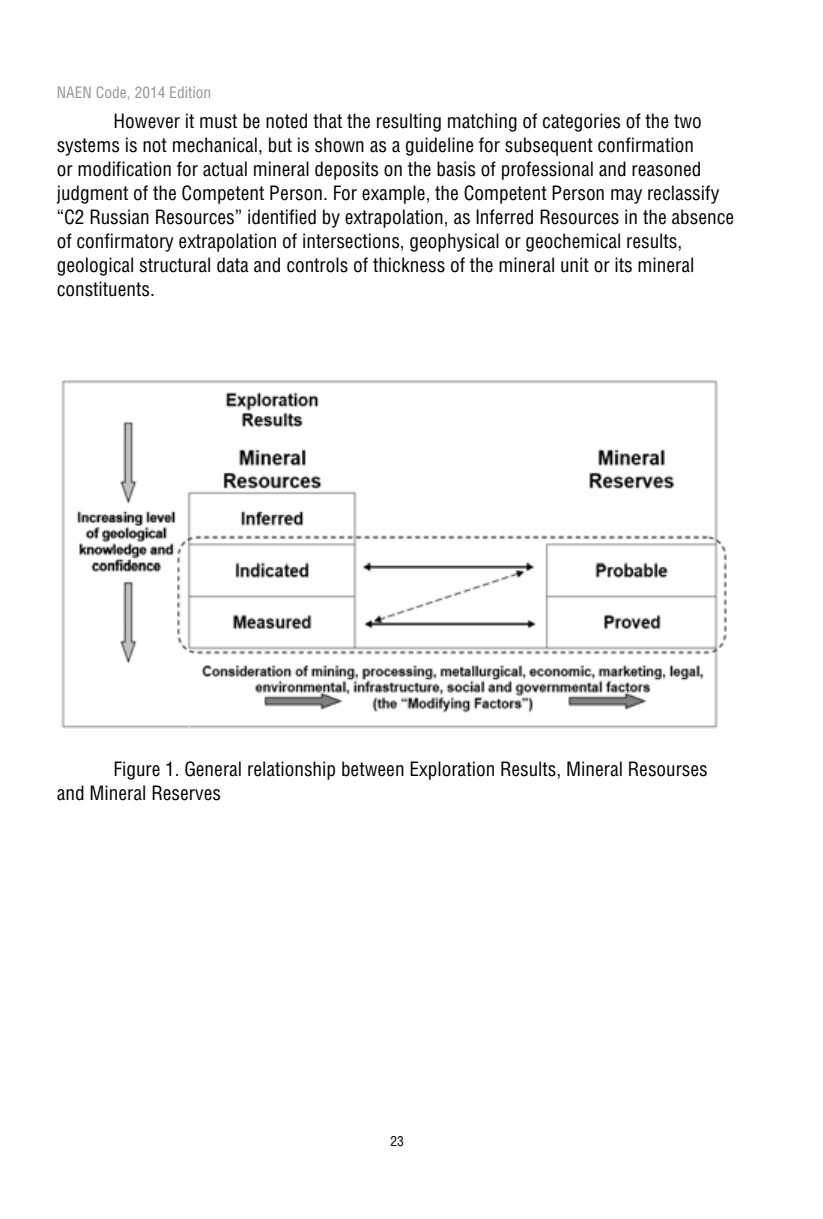
<style>
.page{position:relative;width:823px;height:1219px;background:#fff}
.page>*{position:absolute;margin:0;border:0;box-sizing:border-box;transform-origin:0 0}
.t1{font:20px/24px "Helios Cond";color:#000}
.t2{font:16px "Helios Cond";color:#939598}
.t3{font:14px "Helios Cond";color:#000}
</style>
<div class="page">
<img style="left:61px;top:380px;width:666px;height:349px">
<p class="t2" style="left:57px;top:83px;width:156px">NAEN Code, 2014 Edition</p>
<p class="t1" style="left:57px;top:109px;width:678px;text-indent:57px">However it must be noted that the resulting matching of categories of the two systems is not mechanical, but is shown as a guideline for subsequent confirmation<br>or modification for actual mineral deposits on the basis of professional and reasoned judgment of the Competent Person. For example, the Competent Person may reclassify “C2 Russian Resources” identified by extrapolation, as Inferred Resources in the absence of confirmatory extrapolation of intersections, geophysical or geochemical results, geological structural data and controls of thickness of the mineral unit or its mineral constituents.</p>
<p class="t1" style="left:57px;top:757px;width:652px;text-indent:57px">Figure 1. General relationship between Exploration Results, Mineral Resourses and Mineral Reserves</p>
<p class="t3" style="left:390px;top:1132px;width:15px">23</p>
</div>
